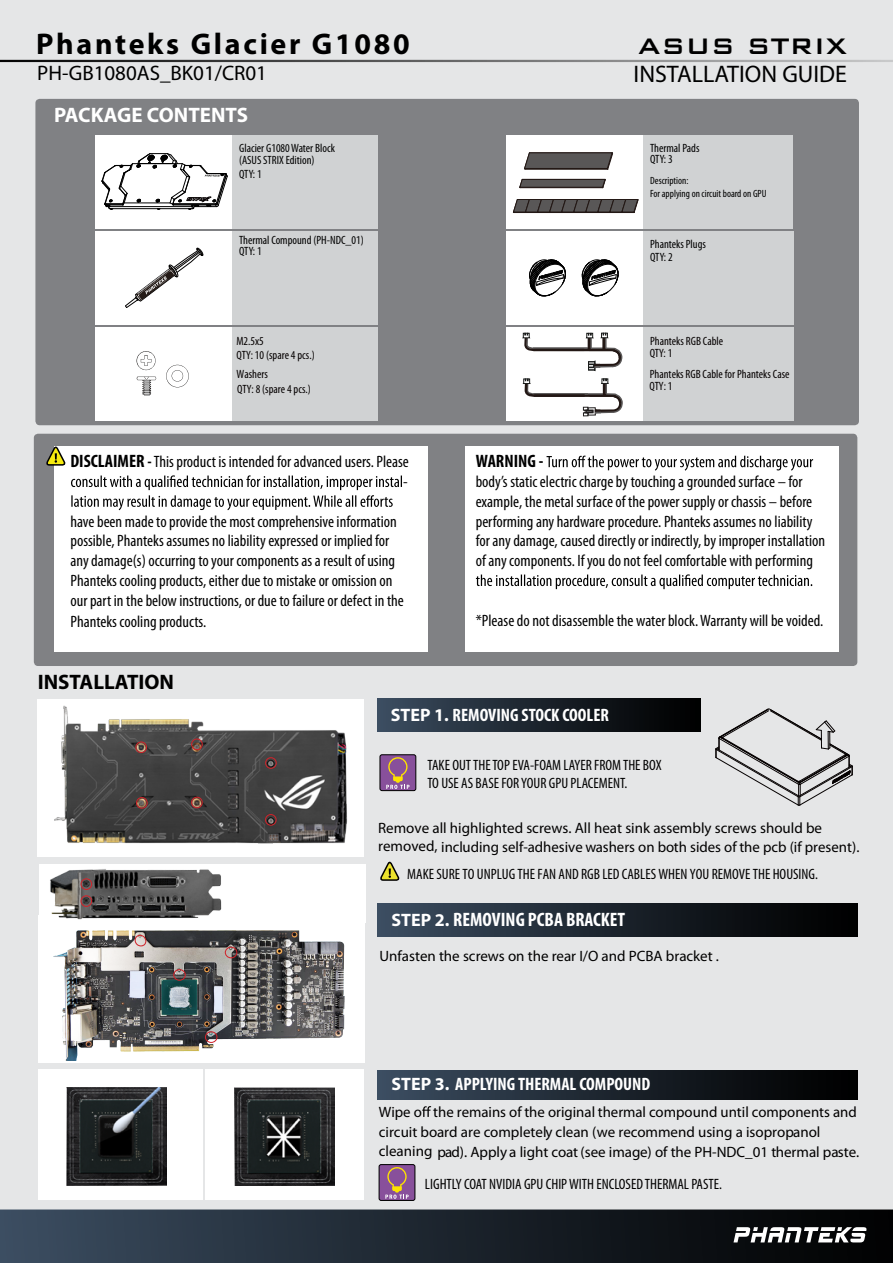
<style>
.page{position:relative;width:893px;height:1263px;background:#fff}
.page>*{position:absolute;margin:0;border:0;box-sizing:border-box;transform-origin:0 0}
.t1{font:700 30px "Myriad Pro";letter-spacing:.09em;color:#000}
.t2{font:500 30px "Bank Gothic BT";color:#000}
.t3{font:24px "Myriad Pro";color:#000}
.t4{font:21px "Myriad Pro";color:#000}
.t5{font:700 21px "Myriad Pro";color:#fff}
.t6{font:700 21px "Myriad Pro";color:#000}
.t7{font:700 condensed 19.5px "Myriad Pro";color:#fff}
.t8{font:700 condensed 18px "Myriad Pro";color:#fff}
.t9{font:700 condensed 18px "Myriad Pro";color:#000}
.t10{font:condensed 16.5px/19.8px "Myriad Pro";color:#000}
.t11{font:15px/19.8px "Myriad Pro";color:#010000}
.t12{font:condensed 15px "Myriad Pro";color:#010000}
.t13{font:condensed 15px/18px "Myriad Pro";color:#000}
.t14{font:15px "Myriad Pro";color:#000}
.t15{font:condensed 12px/10.8px "Myriad Pro";color:#000}
.t16{font:condensed 12px/12.6px "Myriad Pro";color:#040000}
.t17{font:condensed 10.5px/12.6px "Myriad Pro";color:#000}
.s1{font-weight:700;font-size:18px}
.s2{font-weight:700}
.s3{font-stretch:normal}
.s4{font-stretch:normal;font-size:18px}
</style>
<div class="page">
<div style="left:0;top:0;width:893px;height:1210px;background:#e5e6e7"></div>
<div style="left:34px;top:434px;width:823px;height:232px;background:#808184;border-radius:4px"></div>
<hr style="left:0;top:60px;width:893px;height:2px;background:#000">
<div style="left:35px;top:99px;width:824px;height:326px;background:#808184;border-radius:4px"></div>
<div style="left:232px;top:135px;width:146px;height:93px;background:#d0d2d3"></div>
<div style="left:643px;top:135px;width:150px;height:93px;background:#d0d2d3"></div>
<div style="left:95px;top:135px;width:137px;height:93px;background:#fff"></div>
<div style="left:507px;top:135px;width:136px;height:93px;background:#fff"></div>
<div style="left:377px;top:699px;width:324px;height:33px;background:linear-gradient(to right,#3a4c5f,#000)"></div>
<div style="left:38px;top:699px;width:326px;height:157px;background:#fff"></div>
<div style="left:232px;top:231px;width:146px;height:93px;background:#d0d2d3"></div>
<div style="left:95px;top:231px;width:137px;height:93px;background:#fff"></div>
<img style="left:54px;top:705px;width:294px;height:139px">
<div style="left:191px;top:738px;width:12px;height:12px;border:1px solid #d1232a;border-radius:50%"></div>
<div style="left:54px;top:446px;width:374px;height:206px;background:#fff"></div>
<svg style="left:71px;top:475px;width:331px;height:35px"></svg>
<div style="left:465px;top:446px;width:374px;height:206px;background:#fff"></div>
<svg style="left:547px;top:456px;width:266px;height:15px"></svg>
<svg style="left:476px;top:574px;width:336px;height:15px"></svg>
<div style="left:39px;top:863px;width:327px;height:59px;background:#fff"></div>
<div style="left:38px;top:915px;width:327px;height:147px;background:#fff"></div>
<div style="left:377px;top:903px;width:480px;height:33px;background:linear-gradient(to right,#3a4c5f,#000)"></div>
<svg style="left:125px;top:248px;width:78px;height:60px"></svg>
<div style="left:232px;top:328px;width:146px;height:93px;background:#d0d2d3"></div>
<div style="left:95px;top:328px;width:137px;height:93px;background:#fff"></div>
<div style="left:643px;top:231px;width:151px;height:93px;background:#d0d2d3"></div>
<div style="left:507px;top:231px;width:136px;height:93px;background:#fff"></div>
<svg style="left:582px;top:260px;width:37px;height:37px"></svg>
<div style="left:643px;top:328px;width:151px;height:93px;background:#d0d2d3"></div>
<div style="left:507px;top:328px;width:136px;height:93px;background:#fff"></div>
<svg style="left:529px;top:260px;width:37px;height:37px"></svg>
<div style="left:38px;top:1069px;width:165px;height:130px;background:#fff"></div>
<img style="left:67px;top:1088px;width:100px;height:98px">
<div style="left:377px;top:1070px;width:480px;height:29px;background:linear-gradient(to right,#3a4c5f,#000)"></div>
<div style="left:206px;top:1069px;width:158px;height:130px;background:#fff"></div>
<img style="left:235px;top:1088px;width:100px;height:98px">
<svg style="left:166px;top:365px;width:23px;height:22px"></svg>
<svg style="left:137px;top:351px;width:19px;height:19px"></svg>
<svg style="left:137px;top:377px;width:19px;height:19px"></svg>
<img style="left:54px;top:930px;width:291px;height:131px">
<div style="left:135px;top:741px;width:12px;height:12px;border:1px solid #d1232a;border-radius:50%"></div>
<div style="left:191px;top:797px;width:12px;height:11px;border:1px solid #d1232a;border-radius:50%"></div>
<div style="left:136px;top:797px;width:12px;height:12px;border:1px solid #d1232a;border-radius:50%"></div>
<div style="left:265px;top:757px;width:12px;height:12px;border:1px solid #d1232a;border-radius:50%"></div>
<div style="left:265px;top:814px;width:12px;height:12px;border:1px solid #d1232a;border-radius:50%"></div>
<div style="left:173px;top:969px;width:13px;height:12px;border:1px solid #d1232a;border-radius:50%"></div>
<div style="left:205px;top:1031px;width:12px;height:12px;border:1px solid #d1232a;border-radius:50%"></div>
<div style="left:225px;top:947px;width:12px;height:11px;border:1px solid #d1232a;border-radius:50%"></div>
<svg style="left:133px;top:933px;width:15px;height:13px"></svg>
<hr style="left:525px;top:169px;width:83px;height:1px;background:#231815">
<svg style="left:520px;top:179px;width:86px;height:9px"></svg>
<svg style="left:513px;top:199px;width:125px;height:14px;background:#4e4a49"></svg>
<svg style="left:524px;top:153px;width:89px;height:16px"></svg>
<svg style="left:0;top:1209px;width:893px;height:54px;background:#1f2832"></svg>
<svg style="left:733px;top:1227px;width:133px;height:15px"></svg>
<svg style="left:102px;top:153px;width:126px;height:57px"></svg>
<svg style="left:46px;top:446px;width:20px;height:20px"></svg>
<svg style="left:523px;top:378px;width:100px;height:38px"></svg>
<svg style="left:522px;top:333px;width:101px;height:38px"></svg>
<div style="left:380px;top:755px;width:36px;height:36px;background:#88509b;border-radius:2px"></div>
<div style="left:379px;top:754px;width:37px;height:37px;border:1px solid #000;border-radius:2px"></div>
<svg style="left:386px;top:757px;width:23px;height:32px"></svg>
<svg style="left:715px;top:708px;width:138px;height:98px"></svg>
<svg style="left:422px;top:1106px;width:9px;height:11px"></svg>
<div style="left:379px;top:1164px;width:36px;height:36px;background:#88509b;border-radius:2px"></div>
<div style="left:379px;top:1164px;width:36px;height:37px;border:1px solid #000;border-radius:2px"></div>
<svg style="left:385px;top:1167px;width:24px;height:32px"></svg>
<svg style="left:380px;top:861px;width:20px;height:20px"></svg>
<img style="left:50px;top:869px;width:172px;height:51px">
<div style="left:81px;top:878px;width:11px;height:12px;border:1px solid #d1232a;border-radius:50%"></div>
<div style="left:81px;top:895px;width:11px;height:12px;border:1px solid #d1232a;border-radius:50%"></div>
<h1 class="t1" style="left:36px;top:27px;width:375px">Phanteks Glacier G1080</h1>
<h1 class="t2" style="left:638px;top:30px;width:210px">ASUS STRIX</h1>
<p class="t4" style="left:37px;top:61px;width:231px">PH-GB1080AS_BK01/CR01</p>
<h2 class="t3" style="left:634px;top:61px;width:215px">INSTALLATION GUIDE</h2>
<p class="t5" style="left:54px;top:103px;width:196px">PACKAGE CONTENTS</p>
<p class="t15" style="left:239px;top:142px;width:97px;line-height:12px">Glacier G1080Water Block (ASUS STRIX Edition)</p>
<p class="t15" style="left:239px;top:169px;width:24px">QTY: 1</p>
<p class="t15" style="left:650px;top:143px;width:51px">Thermal Pads<br>QTY: 3</p>
<p class="t17" style="left:650px;top:175px;width:118px">Description:<br>For applying on circuit board on GPU</p>
<p class="t15" style="left:239px;top:235px;width:126px">Thermal Compound (PH-NDC_01)<br>QTY: 1</p>
<p class="t15" style="left:650px;top:238px;width:57px;line-height:12.6px">Phanteks Plugs<br>QTY: 2</p>
<p class="t16" style="left:650px;top:335px;width:75px">Phanteks RGB Cable<br>QTY: 1</p>
<p class="t16" style="left:236px;top:334px;width:80px;line-height:14.4px">M2.5x5<br>QTY: 10 (spare 4 pcs.)</p>
<p class="t16" style="left:237px;top:368px;width:76px;line-height:14.1px">Washers<br>QTY: 8 (spare 4 pcs.)</p>
<p class="t16" style="left:649px;top:368px;width:142px">Phanteks RGB Cable for Phanteks Case<br>QTY: 1</p>
<p class="t10" style="left:70px;top:452px;width:340px;text-align:right"><span class="s1">DISCLAIMER</span> <span class="s2">-</span>This product is intended for advanced users. Please -</p>
<p class="t10" style="left:70px;top:511px;width:335px">have been made to provide the most comprehensive information possible, Phanteks assumes no liability expressed or implied for any damage(s) occurring to your components as a result of using Phanteks cooling products, either due to mistake or omission on our part in the below instructions, or due to failure or defect in the</p>
<p class="t10" style="left:70px;top:612px;width:137px">Phanteks cooling products.</p>
<p class="t6" style="left:38px;top:670px;width:138px">INSTALLATION</p>
<p class="t9" style="left:476px;top:451px;width:69px">WARNING -</p>
<p class="t10" style="left:476px;top:472px;width:351px">body’s static electric charge by touching a grounded surface – for example, the metal surface of the power supply or chassis – before performing any hardware procedure. Phanteks assumes no liability for any damage, caused directly or indirectly, by improper installation of any components. If you do not feel comfortable with performing</p>
<p class="t10" style="left:476px;top:610px;width:349px">*Please do not disassemble the water block.Warranty will be voided.</p>
<p class="t8" style="left:391px;top:705px;width:220px"><span class="s3">STEP 1.</span> REMOVING STOCK COOLER</p>
<p class="t13" style="left:427px;top:756px;width:236px">TAKE OUTTHETOP EVA-FOAM LAYER FROMTHE BOX<br>TO USE AS BASE FOR YOUR GPU PLACEMENT.</p>
<p class="t11" style="left:378px;top:819px;width:483px;line-height:18.3px">Remove all highlighted screws. All heat sink assembly screws should be removed, including self-adhesive washers on both sides of the pcb (if present).</p>
<p class="t12" style="left:407px;top:866px;width:412px">MAKE SURE TO UNPLUG THE FAN AND RGB LED CABLES WHEN YOU REMOVE THE HOUSING.</p>
<p class="t7" style="left:391px;top:909px;width:235px"><span class="s4">STEP 2.</span> REMOVING PCBA BRACKET</p>
<p class="t14" style="left:380px;top:948px;width:341px">Unfasten the screws on the rear I/O and PCBA bracket .</p>
<p class="t8" style="left:391px;top:1074px;width:260px"><span class="s3">STEP 3.</span> APPLYING THERMAL COMPOUND</p>
<p class="t11" style="left:379px;top:1102px;width:482px">Wipe o the remains of the original thermal compound until components and circuit board are completely clean (we recommend using a isopropanol cleaning pad). Apply a light coat (see image) of the PH-NDC_01 thermal paste.</p>
<p class="t12" style="left:425px;top:1175px;width:299px">LIGHTLY COAT NVIDIA GPU CHIPWITH ENCLOSED THERMAL PASTE.</p>
</div>
